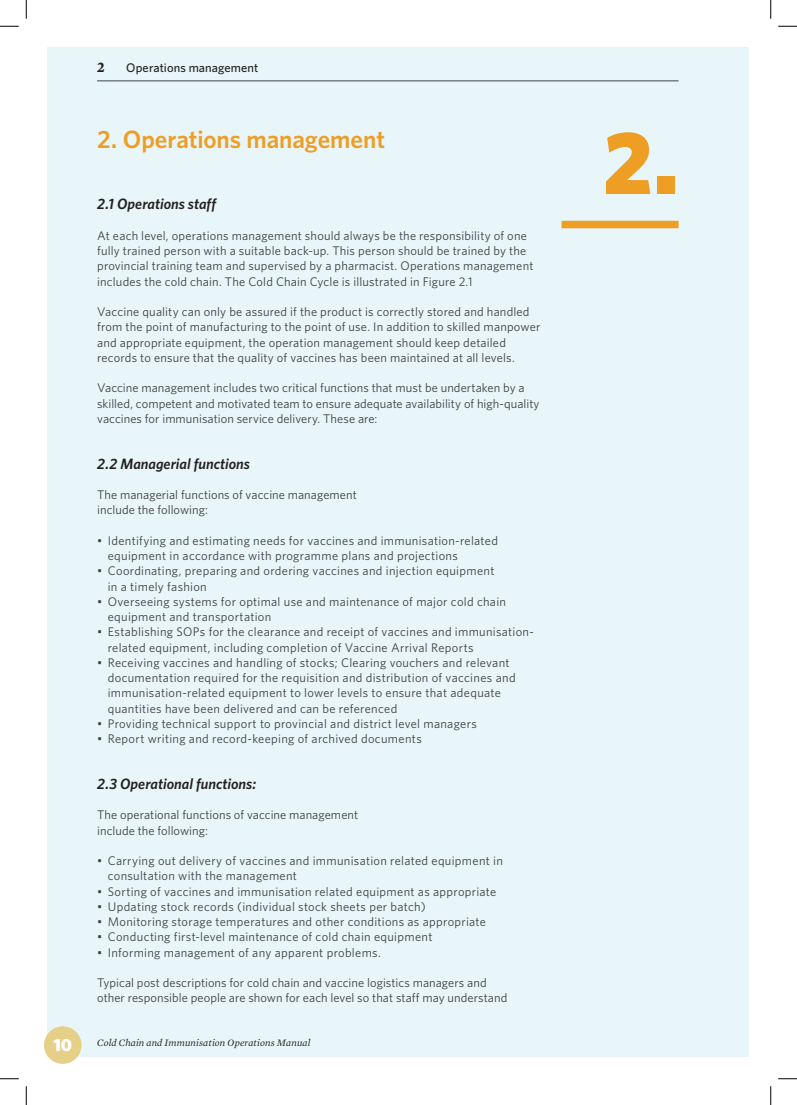
<style>
.page{position:relative;width:797px;height:1105px;background:#fff}
.page>*{position:absolute;margin:0;border:0;box-sizing:border-box;transform-origin:0 0}
.t1{font:900 90px "Whitney HTF";color:#ee9e25}
.t2{font:600 25px "Whitney HTF";letter-spacing:-.005em;color:#ee9e25}
.t3{font:900 17.5px "Whitney HTF";color:#fff}
.t4{font:italic 600 15px "Whitney HTF";color:#231f20}
.t5{font:700 15px "Mercury Text G4";color:#231f20}
.t6{font:12.5px/15.2px "Whitney HTF";letter-spacing:.02em;color:#3f3f43}
.t7{font:500 12.5px "Whitney HTF";letter-spacing:.005em;color:#231f20}
.t8{font:italic 10px "Mercury Text G1";letter-spacing:.01em;color:#231f20}
</style>
<div class="page">
<div style="left:48px;top:48px;width:701px;height:1009px;background:#e8f6f9"></div>
<div style="left:561px;top:221px;width:117px;height:7px;background:#ee9e25"></div>
<hr style="left:97px;top:81px;width:581px;height:1px;background:#3f3f43">
<div style="left:44px;top:1026px;width:38px;height:38px;background:#e6cf87;border-radius:50%"></div>
<svg style="left:0;top:25px;width:19px;height:2px"></svg>
<svg style="left:778px;top:25px;width:19px;height:2px"></svg>
<svg style="left:0;top:1078px;width:19px;height:1px"></svg>
<svg style="left:778px;top:1078px;width:19px;height:1px"></svg>
<svg style="left:25px;top:0;width:2px;height:19px"></svg>
<svg style="left:25px;top:1086px;width:2px;height:19px"></svg>
<svg style="left:770px;top:0;width:1px;height:19px"></svg>
<svg style="left:770px;top:1086px;width:1px;height:19px"></svg>
<h3 class="t3" style="left:53px;top:1035px;width:20px">10</h3>
<p class="t5" style="left:97px;top:58px;width:9px">2</p>
<p class="t7" style="left:126px;top:60px;width:134px">Operations management</p>
<h2 class="t2" style="left:97px;top:124px;width:289px">2. Operations management</h2>
<p class="t4" style="left:97px;top:195px;width:120px">2.1 Operations staff</p>
<p class="t6" style="left:97px;top:228px;width:438px">At each level, operations management should always be the responsibility of one fully trained person with a suitable back-up. This person should be trained by the provincial training team and supervised by a pharmacist. Operations management includes the cold chain. The Cold Chain Cycle is illustrated in Figure 2.1</p>
<p class="t6" style="left:97px;top:304px;width:444px">Vaccine quality can only be assured if the product is correctly stored and handled from the point of manufacturing to the point of use. In addition to skilled manpower and appropriate equipment, the operation management should keep detailed records to ensure that the quality of vaccines has been maintained at all levels.</p>
<p class="t6" style="left:97px;top:380px;width:444px">Vaccine management includes two critical functions that must be undertaken by a skilled, competent and motivated team to ensure adequate availability of high-quality vaccines for immunisation service delivery. These are:</p>
<p class="t4" style="left:97px;top:454px;width:154px">2.2 Managerial functions</p>
<p class="t6" style="left:97px;top:487px;width:261px">The managerial functions of vaccine management include the following:</p>
<p class="t6" style="left:108px;top:533px;width:392px;text-indent:-11px">• Identifying and estimating needs for vaccines and immunisation-related equipment in accordance with programme plans and projections</p>
<p class="t6" style="left:108px;top:563px;width:388px;text-indent:-11px">• Coordinating, preparing and ordering vaccines and injection equipment in a timely fashion</p>
<p class="t6" style="left:108px;top:594px;width:400px;text-indent:-11px">• Overseeing systems for optimal use and maintenance of major cold chain equipment and transportation</p>
<p class="t6" style="left:108px;top:624px;width:428px;text-indent:-11px">• Establishing SOPs for the clearance and receipt of vaccines and immunisation&shy;related equipment, including completion of Vaccine Arrival Reports</p>
<p class="t6" style="left:108px;top:655px;width:409px;text-indent:-11px">• Receiving vaccines and handling of stocks; Clearing vouchers and relevant documentation required for the requisition and distribution of vaccines and immunisation-related equipment to lower levels to ensure that adequate quantities have been delivered and can be referenced</p>
<p class="t6" style="left:97px;top:716px;width:381px">• Providing technical support to provincial and district level managers</p>
<p class="t6" style="left:97px;top:731px;width:326px">• Report writing and record-keeping of archived documents</p>
<p class="t4" style="left:97px;top:775px;width:160px">2.3 Operational functions:</p>
<p class="t6" style="left:97px;top:807px;width:262px">The operational functions of vaccine management include the following:</p>
<p class="t6" style="left:108px;top:853px;width:397px;text-indent:-11px">• Carrying out delivery of vaccines and immunisation related equipment in consultation with the management</p>
<p class="t6" style="left:97px;top:883px;width:400px">• Sorting of vaccines and immunisation related equipment as appropriate</p>
<p class="t6" style="left:97px;top:899px;width:330px">• Updating stock records (individual stock sheets per batch)</p>
<p class="t6" style="left:97px;top:914px;width:390px">• Monitoring storage temperatures and other conditions as appropriate</p>
<p class="t6" style="left:97px;top:929px;width:337px">• Conducting first-level maintenance of cold chain equipment</p>
<p class="t6" style="left:97px;top:944px;width:285px">• Informing management of any apparent problems.</p>
<p class="t6" style="left:97px;top:975px;width:412px">Typical post descriptions for cold chain and vaccine logistics managers and other responsible people are shown for each level so that staff may understand</p>
<p class="t8" style="left:97px;top:1037px;width:215px">Cold Chain and Immunisation Operations Manual</p>
<h1 class="t1" style="left:602px;top:108px;width:77px">2.</h1>
</div>
